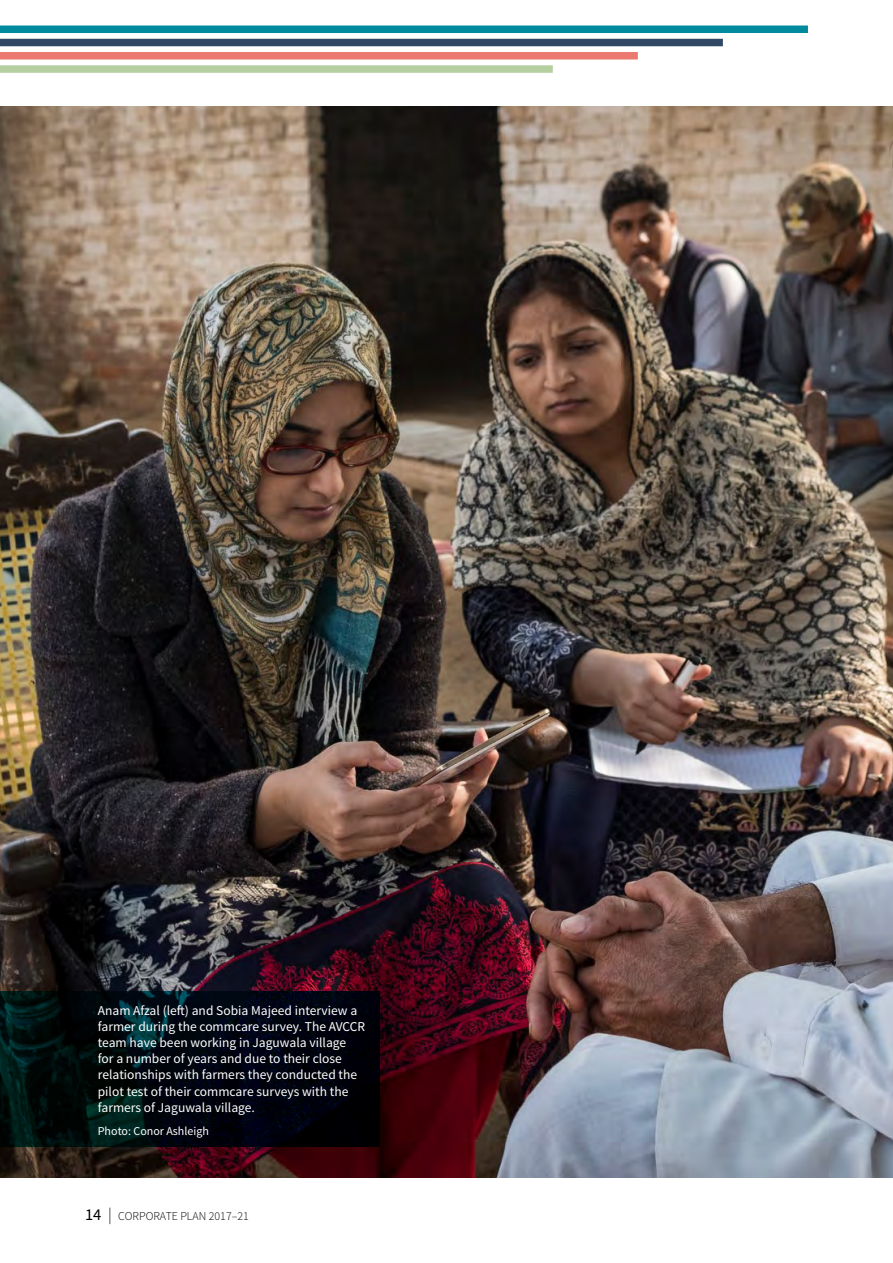
<style>
.page{position:relative;width:893px;height:1263px;background:#fff}
.page>*{position:absolute;margin:0;border:0;box-sizing:border-box;transform-origin:0 0}
.t1{font:13.5px/16.2px "Source Sans Pro";color:#fff}
.t2{font:300 12px "Source Sans Pro";color:#000}
.t3{font:12px "Source Sans Pro";color:#fff}
.s1{font-weight:400;font-size:16.5px}
.s2{font-size:16.5px}
</style>
<div class="page">
<img style="left:0;top:106px;width:893px;height:1072px">
<div style="left:0;top:26px;width:808px;height:7px;background:#008a9e"></div>
<div style="left:0;top:39px;width:723px;height:7px;background:#314865"></div>
<div style="left:0;top:52px;width:638px;height:8px;background:#eb796f"></div>
<div style="left:0;top:65px;width:553px;height:8px;background:#b5cfa1"></div>
<svg style="left:0;top:991px;width:380px;height:156px;background:#00090f"></svg>
<p class="t1" style="left:98px;top:1002px;width:269px">Anam Afzal (left) and Sobia Majeed interview a farmer during the commcare survey. The AVCCR team have been working in Jaguwala village for a number of years and due to their close relationships with farmers they conducted the pilot test of their commcare surveys with the farmers of Jaguwala village.</p>
<p class="t3" style="left:98px;top:1123px;width:113px">Photo: Conor Ashleigh</p>
<p class="t2" style="left:85px;top:1209px;width:165px"><span class="s1">14</span> <span class="s2">|</span> CORPORATE PLAN 2017–21</p>
</div>
